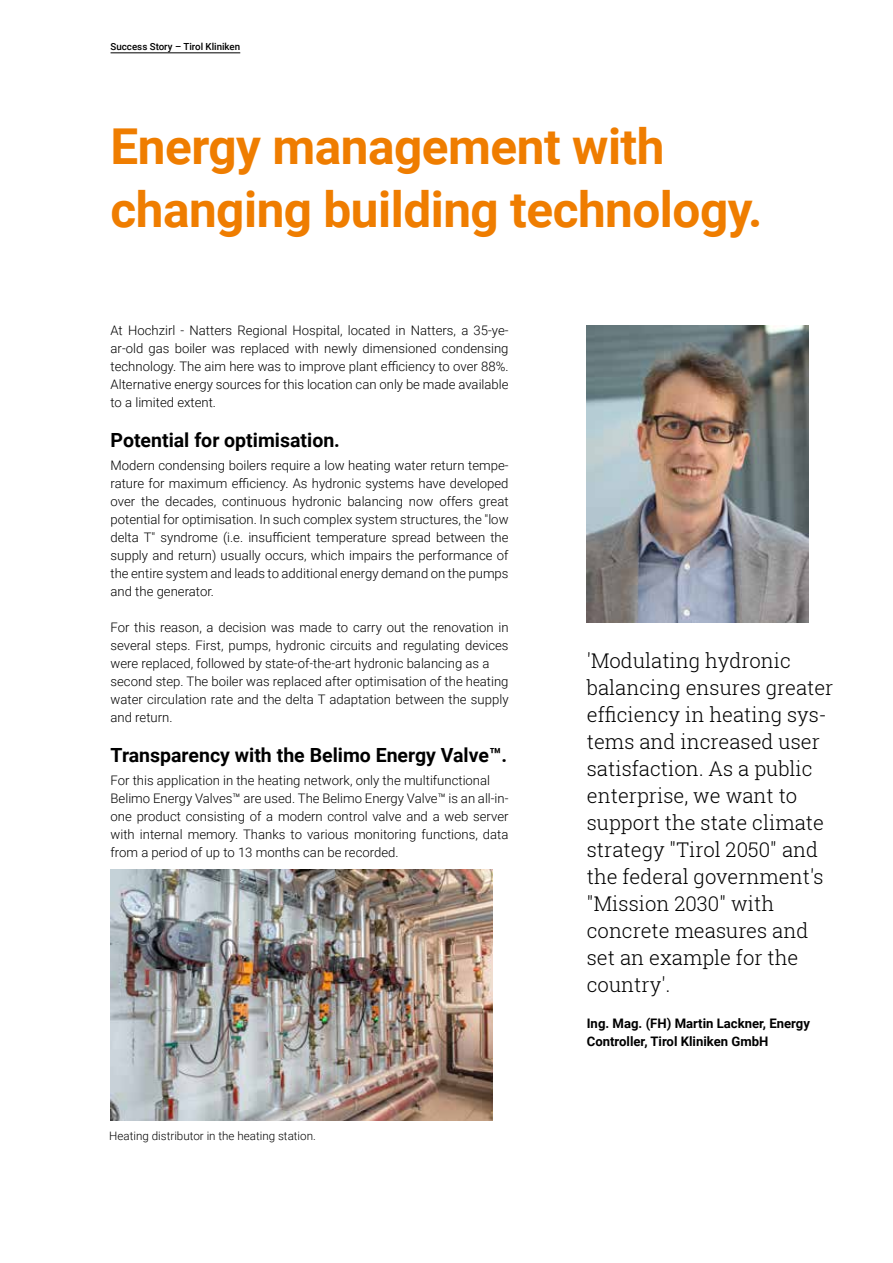
<style>
.page{position:relative;width:893px;height:1263px;background:#fff}
.page>*{position:absolute;margin:0;border:0;box-sizing:border-box;transform-origin:0 0}
.t1{font:700 49.5px/63px "Roboto";letter-spacing:-.01em;color:#ef7d00}
.t2{font:300 20.25px/27px "Roboto Slab";color:#000}
.t3{font:700 19.5px "Roboto";color:#000}
.t4{font:300 13.2px/18px "Roboto";color:#000;text-align:justify}
.t5{font:700 13.2px/18px "Roboto";color:#000}
.t6{font:300 11.7px "Roboto";color:#000}
.t7{font:500 9.75px "Roboto";color:#000}
</style>
<div class="page">
<hr style="left:111px;top:53px;width:129px;height:1px;background:#000">
<img style="left:587px;top:326px;width:222px;height:297px">
<img style="left:111px;top:869px;width:382px;height:252px">
<p class="t7" style="left:111px;top:40px;width:131px">Success Story – Tirol Kliniken</p>
<h1 class="t1" style="left:111px;top:113px;width:653px">Energy management with changing building technology.</h1>
<p class="t4" style="left:111px;top:320px;width:399px">At Hochzirl - Natters Regional Hospital, located in Natters, a 35-ye&shy;ar-old gas boiler was replaced with newly dimensioned condensing technology. The aim here was to improve plant efficiency to over 88%.<br>Alternative energy sources for this location can only be made available to a limited extent.</p>
<h3 class="t3" style="left:111px;top:426px;width:231px">Potential for optimisation.</h3>
<p class="t4" style="left:111px;top:455px;width:399px">Modern condensing boilers require a low heating water return tempe&shy;rature for maximum efficiency. As hydronic systems have developed over the decades, continuous hydronic balancing now offers great potential for optimisation. In such complex system structures, the "low delta T" syndrome (i.e. insufficient temperature spread between the supply and return) usually occurs, which impairs the performance of the entire system and leads to additional energy demand on the pumps and the generator.</p>
<p class="t4" style="left:111px;top:617px;width:400px;text-align:left">For this reason, a decision was made to carry out the renovation in several steps. First, pumps, hydronic circuits and regulating devices were replaced, followed by state-of-the-art hydronic balancing as a second step. The boiler was replaced after optimisation of the heating water circulation rate and the delta T adaptation between the supply and return.</p>
<h3 class="t3" style="left:111px;top:741px;width:398px">Transparency with the Belimo Energy Valve™.</h3>
<p class="t4" style="left:111px;top:770px;width:399px;text-align:left">For this application in the heating network, only the multifunctional Belimo Energy Valves™ are used. The Belimo Energy Valve™ is an all-in&shy;one product consisting of a modern control valve and a web server with internal memory. Thanks to various monitoring functions, data from a period of up to 13 months can be recorded.</p>
<p class="t6" style="left:109px;top:1127px;width:208px">Heating distributor in the heating station.</p>
<p class="t2" style="left:587px;top:646px;width:248px">'Modulating hydronic balancing ensures greater efficiency in heating sys&shy;tems and increased user satisfaction. As a public enterprise, we want to support the state climate strategy "Tirol 2050" and the federal government's "Mission 2030" with concrete measures and set an example for the country'.</p>
<p class="t5" style="left:587px;top:1013px;width:225px">Ing. Mag. (FH) Martin Lackner, Energy<br>Controller, Tirol Kliniken GmbH</p>
</div>
